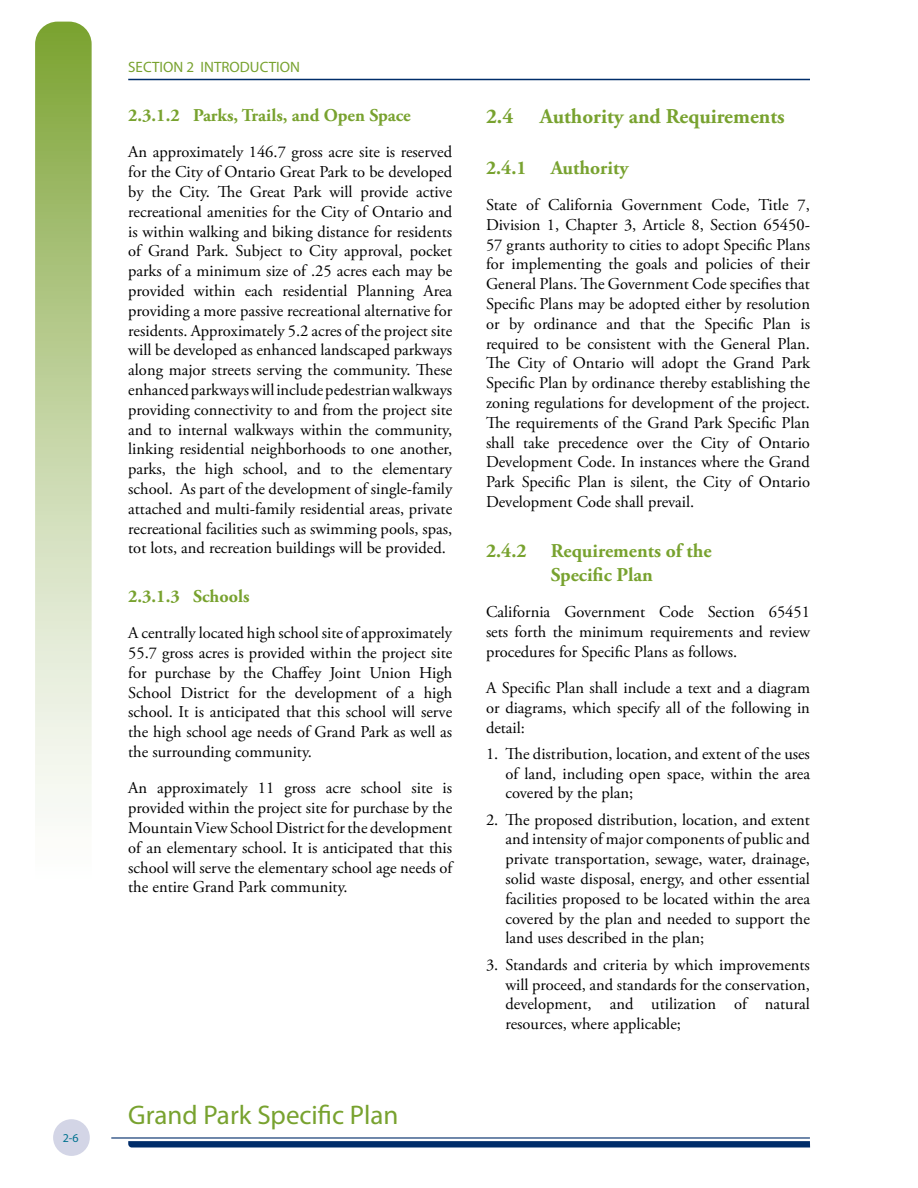
<style>
.page{position:relative;width:918px;height:1188px;background:#fff}
.page>*{position:absolute;margin:0;border:0;box-sizing:border-box;transform-origin:0 0}
.t1{font:27px "Myriad Pro";color:#78a22f}
.t2{font:700 21px "Adobe Garamond Pro";color:#78a22f}
.t3{font:700 19.5px/23.4px "Adobe Garamond Pro";color:#78a22f;text-align:center}
.t4{font:700 18px "Adobe Garamond Pro";color:#78a22f}
.t5{font:16.5px/19.8px "Adobe Garamond Pro";color:#000;text-align:justify}
.t6{font:15px "Myriad Pro";color:#78a22f}
.t7{font:12px "Myriad Pro";color:#00728f}
</style>
<div class="page">
<svg style="left:35px;top:22px;width:57px;height:789px"></svg>
<div style="left:53px;top:1119px;width:37px;height:37px;background:#d3d5e6;border-radius:50%"></div>
<hr style="left:128px;top:79px;width:682px;height:1px;background:#002d6a">
<hr style="left:111px;top:1137px;width:699px;height:2px;background:#002d6a">
<svg style="left:128px;top:1141px;width:682px;height:7px"></svg>
<p class="t7" style="left:63px;top:1131px;width:17px">2-6</p>
<p class="t6" style="left:128px;top:58px;width:173px">SECTION 2 INTRODUCTION</p>
<p class="t4" style="left:128px;top:105px;width:284px">2.3.1.2 Parks, Trails, and Open Space</p>
<p class="t5" style="left:128px;top:143px;width:326px">An approximately 146.7 gross acre site is reserved for the City of Ontario Great Park to be developed by the City. The Great Park will provide active recreational amenities for the City of Ontario and is within walking and biking distance for residents of Grand Park. Subject to City approval, pocket parks of a minimum size of .25 acres each may be provided within each residential Planning Area providing a more passive recreational alternative for residents. Approximately 5.2 acres of the project site will be developed as enhanced landscaped parkways along major streets serving the community. These enhanced parkways will include pedestrian walkways providing connectivity to and from the project site and to internal walkways within the community, linking residential neighborhoods to one another, parks, the high school, and to the elementary school. As part of the development of single-family attached and multi-family residential areas, private recreational facilities such as swimming pools, spas, tot lots, and recreation buildings will be provided.</p>
<p class="t4" style="left:128px;top:586px;width:123px">2.3.1.3 Schools</p>
<p class="t5" style="left:128px;top:624px;width:326px">A centrally located high school site of approximately 55.7 gross acres is provided within the project site for purchase by the Chaffey Joint Union High School District for the development of a high school. It is anticipated that this school will serve the high school age needs of Grand Park as well as the surrounding community.</p>
<p class="t5" style="left:128px;top:779px;width:326px">An approximately 11 gross acre school site is provided within the project site for purchase by the Mountain View School District for the development of an elementary school. It is anticipated that this school will serve the elementary school age needs of the entire Grand Park community.</p>
<h1 class="t1" style="left:128px;top:1099px;width:272px">Grand Park Specific Plan</h1>
<p class="t2" style="left:486px;top:104px;width:29px">2.4</p>
<p class="t2" style="left:540px;top:104px;width:246px">Authority and Requirements</p>
<p class="t3" style="left:486px;top:156px;width:144px">2.4.1 Authority</p>
<p class="t5" style="left:486px;top:195px;width:326px">State of California Government Code, Title 7, Division 1, Chapter 3, Article 8, Section 65450- 57 grants authority to cities to adopt Specific Plans for implementing the goals and policies of their General Plans. The Government Code specifies that Specific Plans may be adopted either by resolution or by ordinance and that the Specific Plan is required to be consistent with the General Plan.<br>The City of Ontario will adopt the Grand Park Specific Plan by ordinance thereby establishing the zoning regulations for development of the project.<br>The requirements of the Grand Park Specific Plan shall take precedence over the City of Ontario Development Code. In instances where the Grand Park Specific Plan is silent, the City of Ontario Development Code shall prevail.</p>
<p class="t3" style="left:486px;top:540px;width:227px">2.4.2 Requirements of the<br>Specific Plan</p>
<p class="t5" style="left:486px;top:602px;width:326px">California Government Code Section 65451 sets forth the minimum requirements and review procedures for Specific Plans as follows.</p>
<p class="t5" style="left:486px;top:678px;width:326px">A Specific Plan shall include a text and a diagram or diagrams, which specify all of the following in detail:</p>
<p class="t5" style="left:505px;top:744px;width:306px;text-indent:-19px">1. The distribution, location, and extent of the uses of land, including open space, within the area covered by the plan;</p>
<p class="t5" style="left:505px;top:810px;width:306px;text-indent:-19px">2. The proposed distribution, location, and extent and intensity of major components of public and private transportation, sewage, water, drainage, solid waste disposal, energy, and other essential facilities proposed to be located within the area covered by the plan and needed to support the land uses described in the plan;</p>
<p class="t5" style="left:505px;top:955px;width:306px;text-indent:-19px">3. Standards and criteria by which improvements will proceed, and standards for the conservation, development, and utilization of natural resources, where applicable;</p>
</div>
